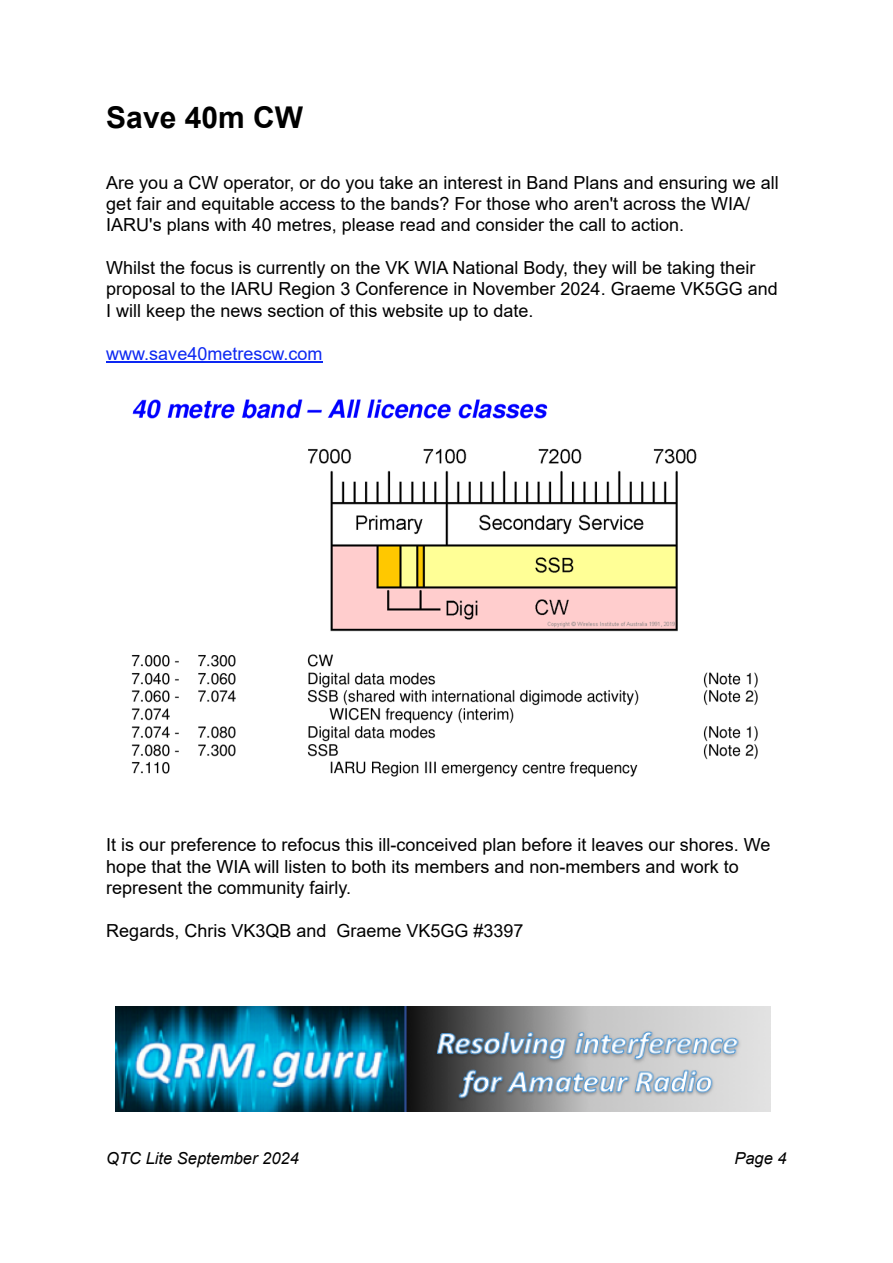
<style>
.page{position:relative;width:893px;height:1263px;background:#fff}
.page>*{position:absolute;margin:0;border:0;box-sizing:border-box;transform-origin:0 0}
.t1{font:700 30px "Arial";color:#000}
.t2{font:18px "Arial";color:#000}
.t3{font:18px "Arial";color:#0d28f2}
.t4{font:italic 16.5px "Arial";color:#000}
</style>
<div class="page">
<hr style="left:106px;top:361px;width:216px;height:2px;background:#0d28f2">
<img style="left:131px;top:399px;width:627px;height:378px">
<img style="left:115px;top:1007px;width:655px;height:104px">
<p class="t1" style="left:106px;top:106px;width:198px">Save 40m CW</p>
<p class="t2" style="left:106px;top:175px;width:674px">Are you a CW operator, or do you take an interest in Band Plans and ensuring we all</p>
<p class="t2" style="left:106px;top:197px;width:645px">get fair and equitable access to the bands? For those who aren't across the WIA/</p>
<p class="t2" style="left:106px;top:218px;width:579px">IARU's plans with 40 metres, please read and consider the call to action.</p>
<p class="t2" style="left:106px;top:261px;width:650px">Whilst the focus is currently on the VK WIA National Body, they will be taking their</p>
<p class="t2" style="left:106px;top:282px;width:673px">proposal to the IARU Region 3 Conference in November 2024. Graeme VK5GG and</p>
<p class="t2" style="left:106px;top:304px;width:429px">I will keep the news section of this website up to date.</p>
<p class="t3" style="left:106px;top:346px;width:218px">www.save40metrescw.com</p>
<p class="t2" style="left:106px;top:838px;width:666px">It is our preference to refocus this ill-conceived plan before it leaves our shores. We</p>
<p class="t2" style="left:106px;top:859px;width:634px">hope that the WIA will listen to both its members and non-members and work to</p>
<p class="t2" style="left:106px;top:881px;width:246px">represent the community fairly.</p>
<p class="t2" style="left:106px;top:924px;width:419px">Regards, Chris VK3QB and Graeme VK5GG #3397</p>
<p class="t4" style="left:106px;top:1152px;width:194px">QTC Lite September 2024</p>
<p class="t4" style="left:734px;top:1152px;width:54px">Page 4</p>
</div>
